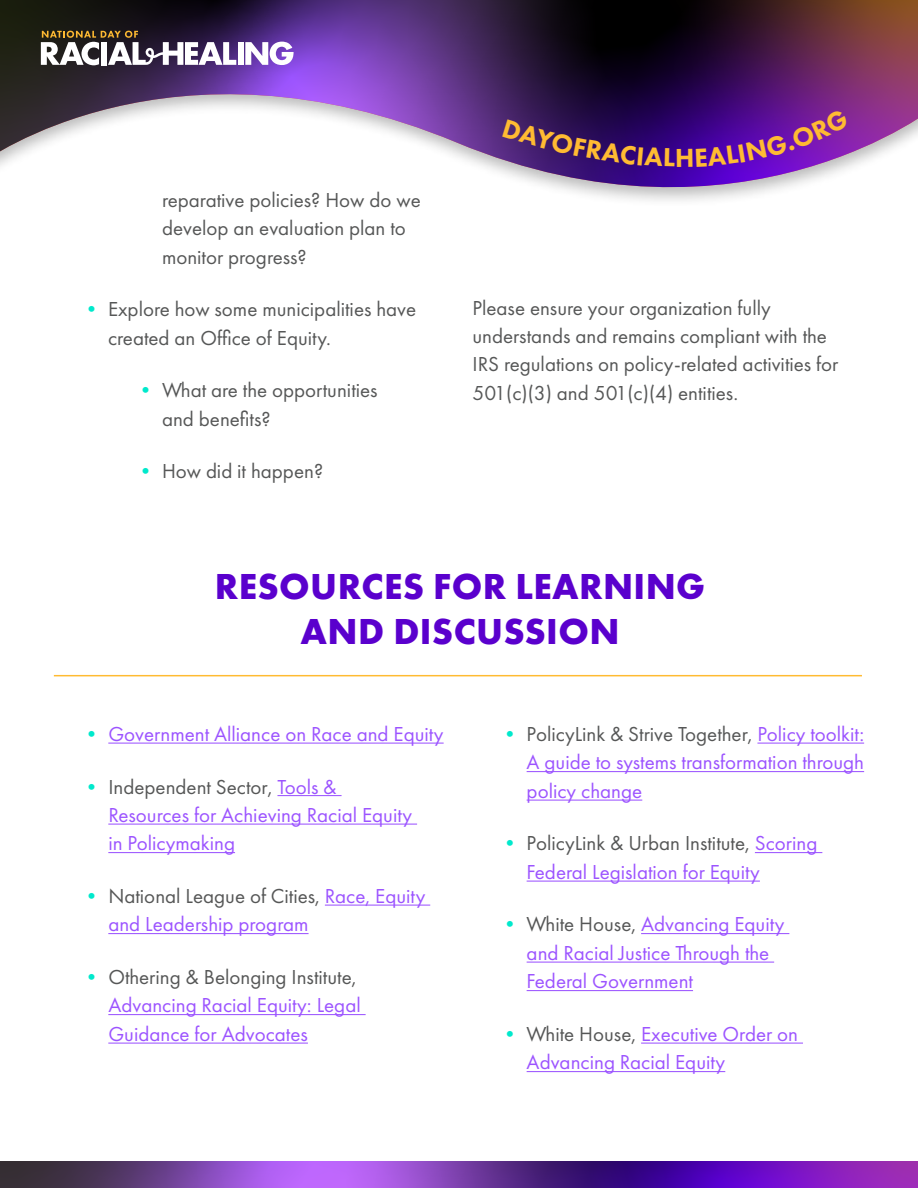
<style>
.page{position:relative;width:918px;height:1188px;background:#fff}
.page>*{position:absolute;margin:0;border:0;box-sizing:border-box;transform-origin:0 0}
.t1{font:700 37.5px/45px "Futura PT";letter-spacing:.01em;color:#5a00cd;text-align:center}
.t2{font:21px/28.5px "Futura PT";color:#9c54ff}
.t3{font:21px/28.5px "Futura PT";color:#565757}
.s1{color:#00e9cc}
.s2{color:#565757}
</style>
<div class="page">
<img style="left:0;top:0;width:918px;height:201px">
<svg style="left:0;top:1161px;width:918px;height:27px;background:#7030a5"></svg>
<div style="left:238px;top:42px;width:6px;height:23px;background:#fff"></div>
<svg style="left:245px;top:42px;width:49px;height:23px"></svg>
<svg style="left:41px;top:31px;width:195px;height:34px"></svg>
<hr style="left:54px;top:675px;width:808px;height:1px;background:#ffbb32">
<hr style="left:108px;top:743px;width:336px;height:1px;background:#9c54ff">
<hr style="left:277px;top:795px;width:65px;height:1px;background:#9c54ff">
<hr style="left:108px;top:824px;width:309px;height:1px;background:#9c54ff">
<hr style="left:108px;top:852px;width:127px;height:1px;background:#9c54ff">
<hr style="left:325px;top:905px;width:105px;height:1px;background:#9c54ff">
<hr style="left:108px;top:933px;width:201px;height:1px;background:#9c54ff">
<hr style="left:108px;top:1014px;width:258px;height:1px;background:#9c54ff">
<hr style="left:108px;top:1043px;width:200px;height:1px;background:#9c54ff">
<hr style="left:757px;top:743px;width:107px;height:1px;background:#9c54ff">
<hr style="left:527px;top:771px;width:337px;height:1px;background:#9c54ff">
<hr style="left:527px;top:800px;width:115px;height:1px;background:#9c54ff">
<hr style="left:755px;top:852px;width:67px;height:1px;background:#9c54ff">
<hr style="left:527px;top:881px;width:233px;height:1px;background:#9c54ff">
<hr style="left:641px;top:933px;width:148px;height:1px;background:#9c54ff">
<hr style="left:527px;top:962px;width:247px;height:1px;background:#9c54ff">
<hr style="left:527px;top:990px;width:166px;height:1px;background:#9c54ff">
<hr style="left:641px;top:1043px;width:162px;height:1px;background:#9c54ff">
<hr style="left:527px;top:1071px;width:198px;height:1px;background:#9c54ff">
<svg style="left:502px;top:108px;width:347px;height:59px;background:#491085"></svg>
<p class="t3" style="left:162px;top:185px;width:260px">reparative policies? How do we develop an evaluation plan to monitor progress?</p>
<p class="t3" style="left:108px;top:295px;width:310px;text-indent:-27px"><span class="s1">•</span> Explore how some municipalities have created an Office of Equity.</p>
<p class="t3" style="left:162px;top:376px;width:217px;text-indent:-27px"><span class="s1">•</span> What are the opportunities and benefits?</p>
<p class="t3" style="left:135px;top:457px;width:190px"><span class="s1">•</span> How did it happen?</p>
<p class="t3" style="left:473px;top:293px;width:367px">Please ensure your organization fully understands and remains compliant with the IRS regulations on policy-related activities for 501(c)(3) and 501(c)(4) entities.</p>
<h1 class="t1" style="left:215px;top:563px;width:492px">RESOURCES FOR LEARNING<br>AND DISCUSSION</h1>
<p class="t2" style="left:81px;top:720px;width:364px"><span class="s1">•</span> Government Alliance on Race and Equity</p>
<p class="t2" style="left:108px;top:772px;width:305px;text-indent:-27px"><span class="s1">•</span> <span class="s2">Independent Sector,</span> Tools &amp;<br>Resources for Achieving Racial Equity in Policymaking</p>
<p class="t2" style="left:108px;top:882px;width:319px;text-indent:-27px"><span class="s1">•</span> <span class="s2">National League of Cities,</span> Race, Equity and Leadership program</p>
<p class="t2" style="left:108px;top:963px;width:254px;text-indent:-27px"><span class="s1">•</span> <span class="s2">Othering &amp; Belonging Institute,<br></span>Advancing Racial Equity: Legal<br>Guidance for Advocates</p>
<p class="t2" style="left:527px;top:720px;width:339px;text-align:justify;text-indent:-27px"><span class="s1">•</span> <span class="s2">PolicyLink &amp; Strive Together,</span> Policy toolkit:<br>A guide to systems transformation through policy change</p>
<p class="t2" style="left:527px;top:829px;width:292px;text-indent:-27px"><span class="s1">•</span> <span class="s2">PolicyLink &amp; Urban Institute,</span> Scoring<br>Federal Legislation for Equity</p>
<p class="t2" style="left:527px;top:910px;width:259px;text-indent:-27px"><span class="s1">•</span> <span class="s2">White House,</span> Advancing Equity and Racial Justice Through the<br>Federal Government</p>
<p class="t2" style="left:527px;top:1020px;width:273px;text-indent:-27px"><span class="s1">•</span> <span class="s2">White House,</span> Executive Order on<br>Advancing Racial Equity</p>
</div>
